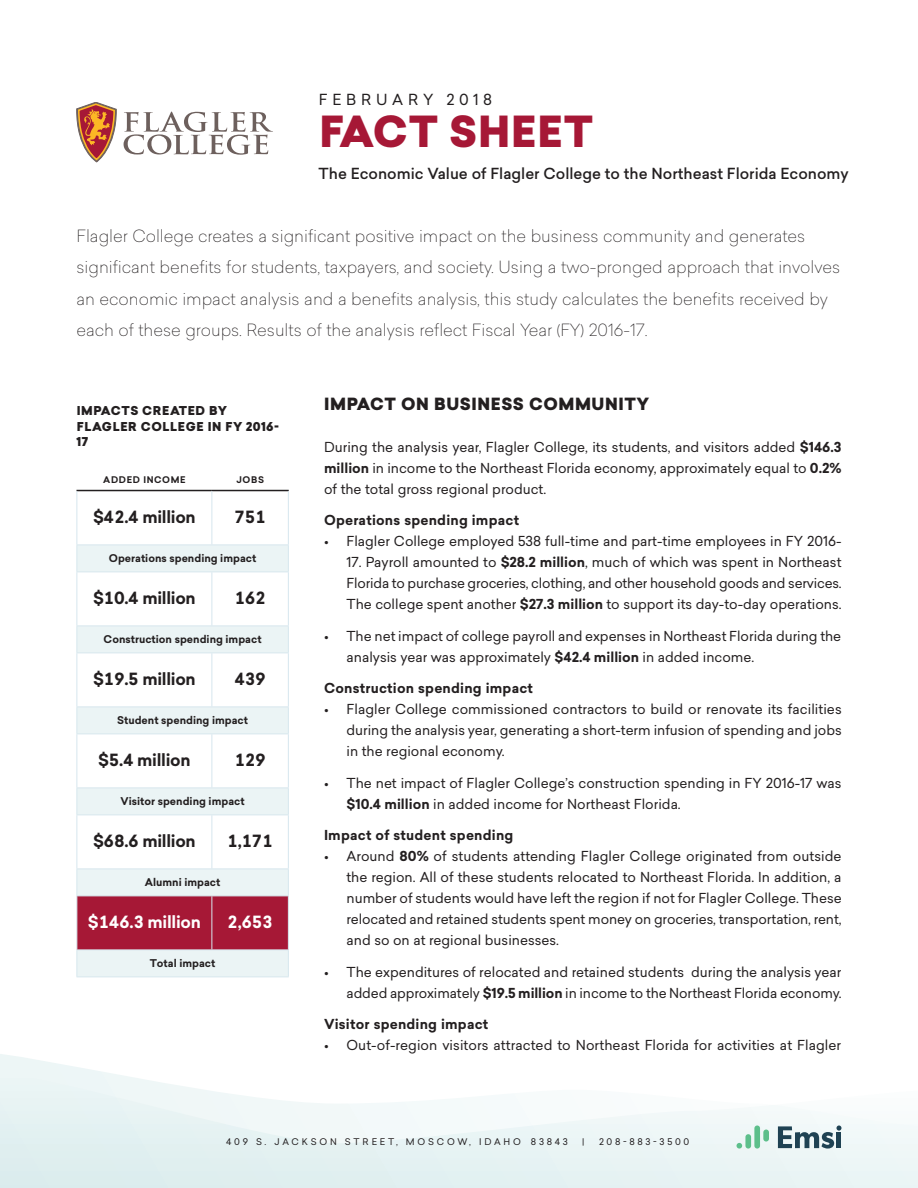
<style>
.page{position:relative;width:918px;height:1188px;background:#fff}
.page>*{position:absolute;margin:0;border:0;box-sizing:border-box;transform-origin:0 0}
.t1{font:900 42px "Sailec";letter-spacing:.02em;color:#a61836}
.Big_Paragraph{font:100 16.5px/31.5px "Sailec";color:#231f20}
.Table_Left{font:700 16.5px "Sailec";letter-spacing:-.02em;color:#231f20}
.Heading_2{font:900 16.5px "Sailec";letter-spacing:.035em;color:#231f20}
.Table_Right{font:700 16.5px "Sailec";letter-spacing:-.02em;color:#231f20}
.Table_Left-2{font:700 16.5px "Sailec";letter-spacing:-.02em;color:#fff}
.Table_Right-2{font:700 16.5px "Sailec";color:#fff}
.t2{font:500 15px "Sailec";color:#231f20}
.t3{font:15px "Sailec";letter-spacing:.32em;color:#231f20}
.Normal_Indented{font:13.5px/21px "Sailec";color:#231f20;text-align:justify}
.Heading_3{font:700 13.5px "Sailec";letter-spacing:.015em;color:#231f20}
.Figure_Title{font:900 12px/15.8px "Sailec";letter-spacing:.05em;color:#231f20}
.Table_Left-3{font:700 10.5px "Sailec";color:#231f20}
.t4{font:9px "Sailec";letter-spacing:.32em;color:#231f20}
.Table_Category{font:700 9px "Sailec";letter-spacing:.07em;color:#231f20}
.t5{font:9px "Sailec";letter-spacing:.3em;color:#231f20}
.s1{font-weight:700}
</style>
<div class="page">
<svg style="left:0;top:1054px;width:101px;height:18px"></svg>
<svg style="left:0;top:1072px;width:918px;height:116px"></svg>
<svg style="left:778px;top:1125px;width:63px;height:24px"></svg>
<div style="left:745px;top:1134px;width:6px;height:15px;background:#5dbf8b;border-radius:3px"></div>
<div style="left:754px;top:1125px;width:6px;height:24px;background:#5dbf8b;border-radius:3px"></div>
<svg style="left:737px;top:1143px;width:5px;height:6px"></svg>
<div style="left:763px;top:1130px;width:6px;height:12px;background:#5dbf8b;border-radius:3px"></div>
<svg style="left:76px;top:102px;width:41px;height:60px"></svg>
<svg style="left:124px;top:112px;width:149px;height:43px"></svg>
<svg style="left:77px;top:546px;width:211px;height:323px"></svg>
<hr style="left:76px;top:490px;width:136px;height:1px;background:#231f20">
<hr style="left:212px;top:490px;width:77px;height:1px;background:#231f20">
<hr style="left:76px;top:491px;width:1px;height:54px;background:#d7e7ee">
<hr style="left:212px;top:491px;width:1px;height:54px;background:#d7e7ee">
<hr style="left:288px;top:491px;width:1px;height:54px;background:#d7e7ee">
<hr style="left:76px;top:545px;width:136px;height:1px;background:#d7e7ee">
<svg style="left:76px;top:545px;width:1px;height:27px"></svg>
<hr style="left:212px;top:545px;width:77px;height:1px;background:#d7e7ee">
<svg style="left:288px;top:546px;width:1px;height:26px"></svg>
<hr style="left:76px;top:572px;width:136px;height:1px;background:#d7e7ee">
<hr style="left:76px;top:572px;width:1px;height:54px;background:#d7e7ee">
<hr style="left:212px;top:572px;width:77px;height:1px;background:#d7e7ee">
<hr style="left:212px;top:572px;width:1px;height:54px;background:#d7e7ee">
<hr style="left:288px;top:572px;width:1px;height:54px;background:#d7e7ee">
<hr style="left:76px;top:626px;width:136px;height:1px;background:#d7e7ee">
<svg style="left:76px;top:626px;width:1px;height:27px"></svg>
<hr style="left:212px;top:626px;width:77px;height:1px;background:#d7e7ee">
<svg style="left:288px;top:627px;width:1px;height:26px"></svg>
<hr style="left:76px;top:653px;width:136px;height:1px;background:#d7e7ee">
<hr style="left:76px;top:653px;width:1px;height:54px;background:#d7e7ee">
<hr style="left:212px;top:653px;width:77px;height:1px;background:#d7e7ee">
<hr style="left:212px;top:653px;width:1px;height:54px;background:#d7e7ee">
<hr style="left:288px;top:653px;width:1px;height:54px;background:#d7e7ee">
<hr style="left:76px;top:707px;width:136px;height:1px;background:#d7e7ee">
<svg style="left:76px;top:707px;width:1px;height:27px"></svg>
<hr style="left:212px;top:707px;width:77px;height:1px;background:#d7e7ee">
<svg style="left:288px;top:708px;width:1px;height:26px"></svg>
<hr style="left:76px;top:734px;width:136px;height:1px;background:#d7e7ee">
<hr style="left:76px;top:734px;width:1px;height:54px;background:#d7e7ee">
<hr style="left:212px;top:734px;width:77px;height:1px;background:#d7e7ee">
<hr style="left:212px;top:734px;width:1px;height:54px;background:#d7e7ee">
<hr style="left:288px;top:734px;width:1px;height:54px;background:#d7e7ee">
<hr style="left:76px;top:788px;width:136px;height:1px;background:#d7e7ee">
<svg style="left:76px;top:788px;width:1px;height:27px"></svg>
<hr style="left:212px;top:788px;width:77px;height:1px;background:#d7e7ee">
<svg style="left:288px;top:789px;width:1px;height:26px"></svg>
<hr style="left:76px;top:815px;width:136px;height:1px;background:#d7e7ee">
<hr style="left:76px;top:815px;width:1px;height:54px;background:#d7e7ee">
<hr style="left:212px;top:815px;width:77px;height:1px;background:#d7e7ee">
<hr style="left:212px;top:815px;width:1px;height:54px;background:#d7e7ee">
<hr style="left:288px;top:815px;width:1px;height:54px;background:#d7e7ee">
<svg style="left:76px;top:869px;width:213px;height:108px;background:#c88998"></svg>
<hr style="left:76px;top:977px;width:136px;height:1px;background:#d7e7ee">
<hr style="left:212px;top:977px;width:77px;height:1px;background:#d7e7ee">
<p class="t3" style="left:319px;top:89px;width:175px">FEBRUARY 2018</p>
<p class="t1" style="left:319px;top:101px;width:275px">FACT SHEET</p>
<p class="t2" style="left:319px;top:162px;width:532px">The Economic Value of Flagler College to the Northeast Florida Economy</p>
<p class="Big_Paragraph" style="left:76px;top:219px;width:765px">Flagler College creates a significant positive impact on the business community and generates significant benefits for students, taxpayers, and society. Using a two-pronged approach that involves an economic impact analysis and a benefits analysis, this study calculates the benefits received by each of these groups. Results of the analysis reflect Fiscal Year (FY) 2016-17.</p>
<p class="Figure_Title" style="left:76px;top:403px;width:204px">IMPACTS CREATED BY<br>FLAGLER COLLEGE IN FY 2016-<br>17</p>
<p class="Table_Category" style="left:103px;top:473px;width:84px">ADDED INCOME</p>
<p class="Table_Category" style="left:236px;top:473px;width:29px">JOBS</p>
<p class="Table_Left" style="left:93px;top:506px;width:104px">$42.4 million</p>
<p class="Table_Right" style="left:234px;top:506px;width:33px">751</p>
<p class="Table_Left-3" style="left:109px;top:550px;width:149px">Operations spending impact</p>
<p class="Table_Left" style="left:93px;top:587px;width:104px">$10.4 million</p>
<p class="Table_Right" style="left:234px;top:587px;width:33px">162</p>
<p class="Table_Left-3" style="left:104px;top:631px;width:159px">Construction spending impact</p>
<p class="Table_Left" style="left:93px;top:668px;width:104px">$19.5 million</p>
<p class="Table_Right" style="left:234px;top:668px;width:33px">439</p>
<p class="Table_Left-3" style="left:117px;top:712px;width:132px">Student spending impact</p>
<p class="Table_Left" style="left:98px;top:749px;width:94px">$5.4 million</p>
<p class="Table_Right" style="left:234px;top:749px;width:33px">129</p>
<p class="Table_Left-3" style="left:121px;top:793px;width:126px">Visitor spending impact</p>
<p class="Table_Left" style="left:93px;top:830px;width:104px">$68.6 million</p>
<p class="Table_Right" style="left:227px;top:830px;width:47px">1,171</p>
<p class="Table_Left-3" style="left:145px;top:874px;width:77px">Alumni impact</p>
<p class="Table_Left-2" style="left:88px;top:911px;width:115px">$146.3 million</p>
<p class="Table_Right-2" style="left:227px;top:911px;width:47px">2,653</p>
<p class="Table_Left-3" style="left:150px;top:955px;width:67px">Total impact</p>
<p class="Heading_2" style="left:324px;top:392px;width:326px">IMPACT ON BUSINESS COMMUNITY</p>
<p class="Normal_Indented" style="left:324px;top:436px;width:519px">During the analysis year, Flagler College, its students, and visitors added <span class="s1">$146.3 million</span> in income to the Northeast Florida economy, approximately equal to <span class="s1">0.2% </span>of the total gross regional product.</p>
<p class="Heading_3" style="left:324px;top:510px;width:197px">Operations spending impact</p>
<p class="Normal_Indented" style="left:324px;top:530px;width:519px">• Flagler College employed 538 full-time and part-time employees in FY 2016-</p>
<p class="Normal_Indented" style="left:346px;top:551px;width:497px">17. Payroll amounted to <span class="s1">$28.2 million</span>, much of which was spent in Northeast Florida to purchase groceries, clothing, and other household goods and services.<br>The college spent another <span class="s1">$27.3 million</span> to support its day-to-day operations.</p>
<p class="Normal_Indented" style="left:346px;top:625px;width:496px;text-indent:-22px">• The net impact of college payroll and expenses in Northeast Florida during the analysis year was approximately <span class="s1">$42.4 million</span> in added income.</p>
<p class="Heading_3" style="left:324px;top:678px;width:211px">Construction spending impact</p>
<p class="Normal_Indented" style="left:346px;top:698px;width:497px;text-indent:-22px">• Flagler College commissioned contractors to build or renovate its facilities during the analysis year, generating a short-term infusion of spending and jobs in the regional economy.</p>
<p class="Normal_Indented" style="left:346px;top:772px;width:497px;text-indent:-22px">• The net impact of Flagler College’s construction spending in FY 2016-17 was <span class="s1">$10.4 million</span> in added income for Northeast Florida.</p>
<p class="Heading_3" style="left:324px;top:825px;width:191px">Impact of student spending</p>
<p class="Normal_Indented" style="left:346px;top:845px;width:497px;text-indent:-22px">• Around <span class="s1">80%</span> of students attending Flagler College originated from outside the region. All of these students relocated to Northeast Florida. In addition, a number of students would have left the region if not for Flagler College. These relocated and retained students spent money on groceries, transportation, rent, and so on at regional businesses.</p>
<p class="Normal_Indented" style="left:324px;top:961px;width:519px;text-align:right">• The expenditures of relocated and retained students during the analysis year added approximately <span class="s1">$19.5 million</span> in income to the Northeast Florida economy.</p>
<p class="Heading_3" style="left:324px;top:1014px;width:166px">Visitor spending impact</p>
<p class="Normal_Indented" style="left:324px;top:1034px;width:519px">• Out-of-region visitors attracted to Northeast Florida for activities at Flagler</p>
<p class="t4" style="left:226px;top:1135px;width:343px">409 S. JACKSON STREET, MOSCOW, IDAHO 83843</p>
<p class="t4" style="left:582px;top:1135px;width:4px">|</p>
<p class="t5" style="left:599px;top:1135px;width:92px">208-883-3500</p>
</div>
